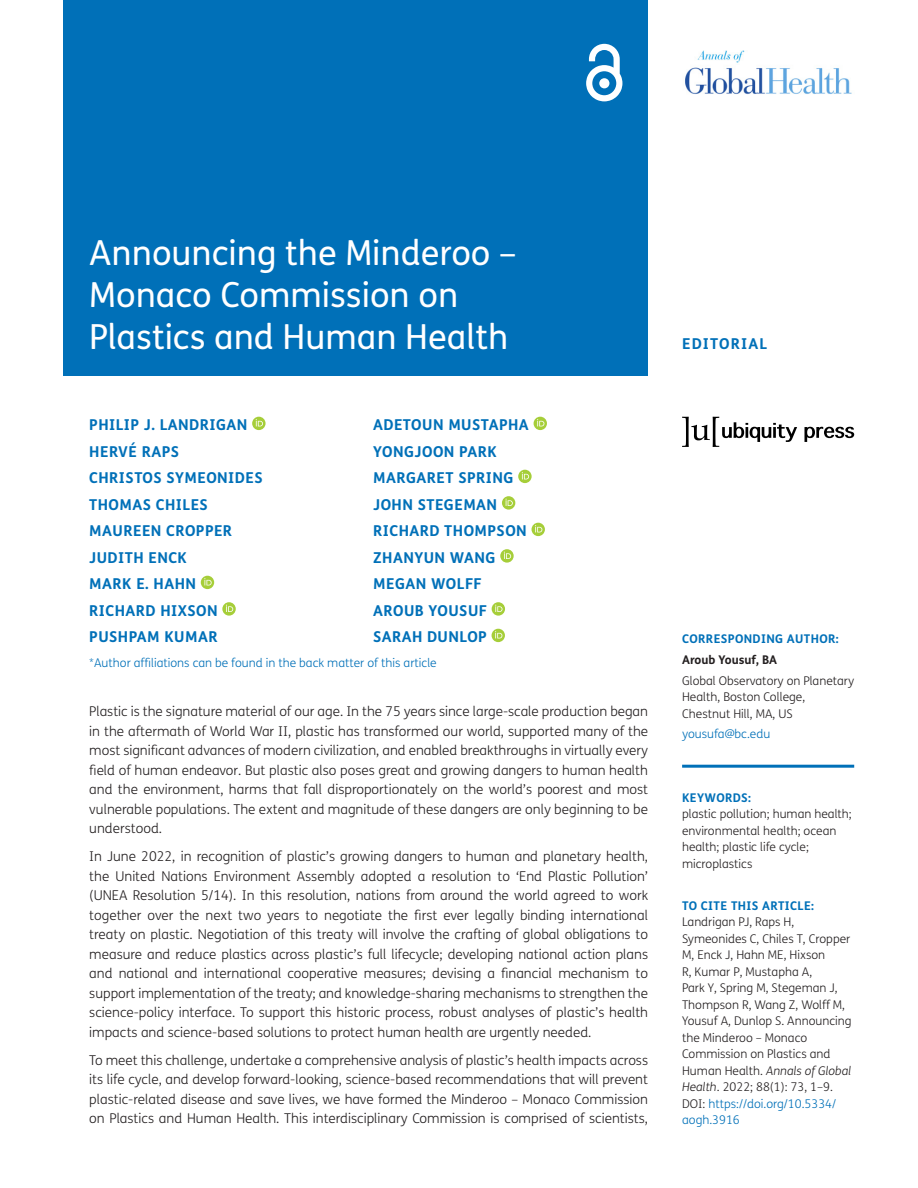
<style>
.page{position:relative;width:918px;height:1188px;background:#fff}
.page>*{position:absolute;margin:0;border:0;box-sizing:border-box;transform-origin:0 0}
.Article_Title{font:34.5px/42px "FS Me";color:#fff}
.Cover_Authors{font:700 15px "FS Me";letter-spacing:.03em;color:#0070b8}
.Cover_Authors-2{font:700 15px "FS Me";letter-spacing:.075em;color:#0070b8}
.Body_Copy{font:300 13.5px/19.5px "FS Me";color:#231f20;text-align:justify}
.t1{font:300 12px/16.5px "FS Me";color:#231f20}
.t2{font:300 12px "FS Me";color:#0070b8}
.t3{font:700 12px "FS Me";letter-spacing:.03em;color:#0070b8}
.t4{font:700 12px "FS Me";color:#231f20}
.s1{font-style:italic}
.s2{color:#0070b8}
</style>
<div class="page">
<div style="left:64px;top:0;width:584px;height:376px;background:#0070b8"></div>
<svg style="left:586px;top:44px;width:36px;height:57px"></svg>
<svg style="left:804px;top:427px;width:50px;height:15px"></svg>
<svg style="left:682px;top:417px;width:115px;height:30px"></svg>
<img style="left:685px;top:51px;width:167px;height:43px">
<hr style="left:682px;top:765px;width:172px;height:3px;background:#0070b8">
<svg style="left:252px;top:417px;width:14px;height:13px"></svg>
<svg style="left:256px;top:419px;width:7px;height:7px"></svg>
<svg style="left:201px;top:576px;width:13px;height:13px"></svg>
<svg style="left:204px;top:578px;width:8px;height:7px"></svg>
<svg style="left:222px;top:602px;width:14px;height:14px"></svg>
<svg style="left:226px;top:605px;width:7px;height:7px"></svg>
<svg style="left:534px;top:417px;width:13px;height:13px"></svg>
<svg style="left:537px;top:419px;width:7px;height:7px"></svg>
<svg style="left:518px;top:470px;width:14px;height:13px"></svg>
<svg style="left:522px;top:472px;width:7px;height:7px"></svg>
<svg style="left:502px;top:496px;width:13px;height:14px"></svg>
<svg style="left:506px;top:499px;width:7px;height:7px"></svg>
<svg style="left:532px;top:523px;width:13px;height:13px"></svg>
<svg style="left:535px;top:525px;width:7px;height:7px"></svg>
<svg style="left:500px;top:549px;width:14px;height:14px"></svg>
<svg style="left:504px;top:552px;width:7px;height:7px"></svg>
<div style="left:492px;top:602px;width:13px;height:14px;background:#a6ce39;border-radius:50%"></div>
<svg style="left:495px;top:605px;width:8px;height:7px"></svg>
<svg style="left:492px;top:629px;width:13px;height:13px"></svg>
<svg style="left:495px;top:631px;width:7px;height:7px"></svg>
<h1 class="Article_Title" style="left:89px;top:232px;width:429px">Announcing the Minderoo –<br>Monaco Commission on<br>Plastics and Human Health</h1>
<p class="Cover_Authors" style="left:373px;top:415px;width:157px">ADETOUN MUSTAPHA</p>
<p class="Cover_Authors" style="left:373px;top:442px;width:125px">YONGJOON PARK</p>
<p class="Cover_Authors" style="left:373px;top:468px;width:142px">MARGARET SPRING</p>
<p class="Cover_Authors" style="left:373px;top:495px;width:126px">JOHN STEGEMAN</p>
<p class="Cover_Authors" style="left:373px;top:521px;width:155px">RICHARD THOMPSON</p>
<p class="Cover_Authors" style="left:373px;top:548px;width:124px">ZHANYUN WANG</p>
<p class="Cover_Authors" style="left:373px;top:574px;width:110px">MEGAN WOLFF</p>
<p class="Cover_Authors" style="left:373px;top:601px;width:115px">AROUB YOUSUF</p>
<p class="Cover_Authors" style="left:373px;top:627px;width:115px">SARAH DUNLOP</p>
<p class="t2" style="left:89px;top:656px;width:349px">*Author affiliations can be found in the back matter of this article</p>
<p class="Body_Copy" style="left:89px;top:702px;width:560px">Plastic is the signature material of our age. In the 75 years since large-scale production began in the aftermath of World War II, plastic has transformed our world, supported many of the most significant advances of modern civilization, and enabled breakthroughs in virtually every field of human endeavor. But plastic also poses great and growing dangers to human health and the environment, harms that fall disproportionately on the world’s poorest and most vulnerable populations. The extent and magnitude of these dangers are only beginning to be understood.</p>
<p class="Body_Copy" style="left:89px;top:847px;width:560px">In June 2022, in recognition of plastic’s growing dangers to human and planetary health, the United Nations Environment Assembly adopted a resolution to ‘End Plastic Pollution’ (UNEA Resolution 5/14). In this resolution, nations from around the world agreed to work together over the next two years to negotiate the first ever legally binding international treaty on plastic. Negotiation of this treaty will involve the crafting of global obligations to measure and reduce plastics across plastic’s full lifecycle; developing national action plans and national and international cooperative measures; devising a financial mechanism to support implementation of the treaty; and knowledge-sharing mechanisms to strengthen the science-policy interface. To support this historic process, robust analyses of plastic’s health impacts and science-based solutions to protect human health are urgently needed.</p>
<p class="Body_Copy" style="left:89px;top:1051px;width:560px">To meet this challenge, undertake a comprehensive analysis of plastic’s health impacts across its life cycle, and develop forward-looking, science-based recommendations that will prevent plastic-related disease and save lives, we have formed the Minderoo – Monaco Commission on Plastics and Human Health. This interdisciplinary Commission is comprised of scientists,</p>
<p class="Cover_Authors" style="left:89px;top:415px;width:160px">PHILIP J. LANDRIGAN</p>
<p class="Cover_Authors" style="left:89px;top:442px;width:91px">HERVÉ RAPS</p>
<p class="Cover_Authors" style="left:89px;top:468px;width:175px">CHRISTOS SYMEONIDES</p>
<p class="Cover_Authors" style="left:89px;top:495px;width:120px">THOMAS CHILES</p>
<p class="Cover_Authors" style="left:89px;top:521px;width:144px">MAUREEN CROPPER</p>
<p class="Cover_Authors" style="left:89px;top:548px;width:99px">JUDITH ENCK</p>
<p class="Cover_Authors" style="left:89px;top:574px;width:108px">MARK E. HAHN</p>
<p class="Cover_Authors" style="left:89px;top:601px;width:130px">RICHARD HIXSON</p>
<p class="Cover_Authors" style="left:89px;top:627px;width:130px">PUSHPAM KUMAR</p>
<p class="Cover_Authors-2" style="left:682px;top:334px;width:87px">EDITORIAL</p>
<p class="t3" style="left:682px;top:631px;width:158px">CORRESPONDING AUTHOR:</p>
<p class="t4" style="left:682px;top:652px;width:97px">Aroub Yousuf, BA</p>
<p class="t1" style="left:682px;top:673px;width:174px">Global Observatory on Planetary<br>Health, Boston College,<br>Chestnut Hill, MA, US</p>
<p class="t2" style="left:682px;top:727px;width:90px">yousufa@bc.edu</p>
<p class="t3" style="left:682px;top:790px;width:71px">KEYWORDS:</p>
<p class="t1" style="left:682px;top:806px;width:171px">plastic pollution; human health; environmental health; ocean health; plastic life cycle; microplastics</p>
<p class="t3" style="left:682px;top:898px;width:133px">TO CITE THIS ARTICLE:</p>
<p class="t1" style="left:682px;top:914px;width:171px">Landrigan PJ, Raps H,<br>Symeonides C, Chiles T, Cropper<br>M, Enck J, Hahn ME, Hixson<br>R, Kumar P, Mustapha A,<br>Park Y, Spring M, Stegeman J,<br>Thompson R, Wang Z, Wolff M,<br>Yousuf A, Dunlop S. Announcing the Minderoo – Monaco<br>Commission on Plastics and<br>Human Health. <span class="s1">Annals of Global<br>Health</span>. 2022; 88(1): 73, 1–9.<br>DOI: <span class="s2">https://doi.org/10.5334/ aogh.3916</span></p>
</div>
